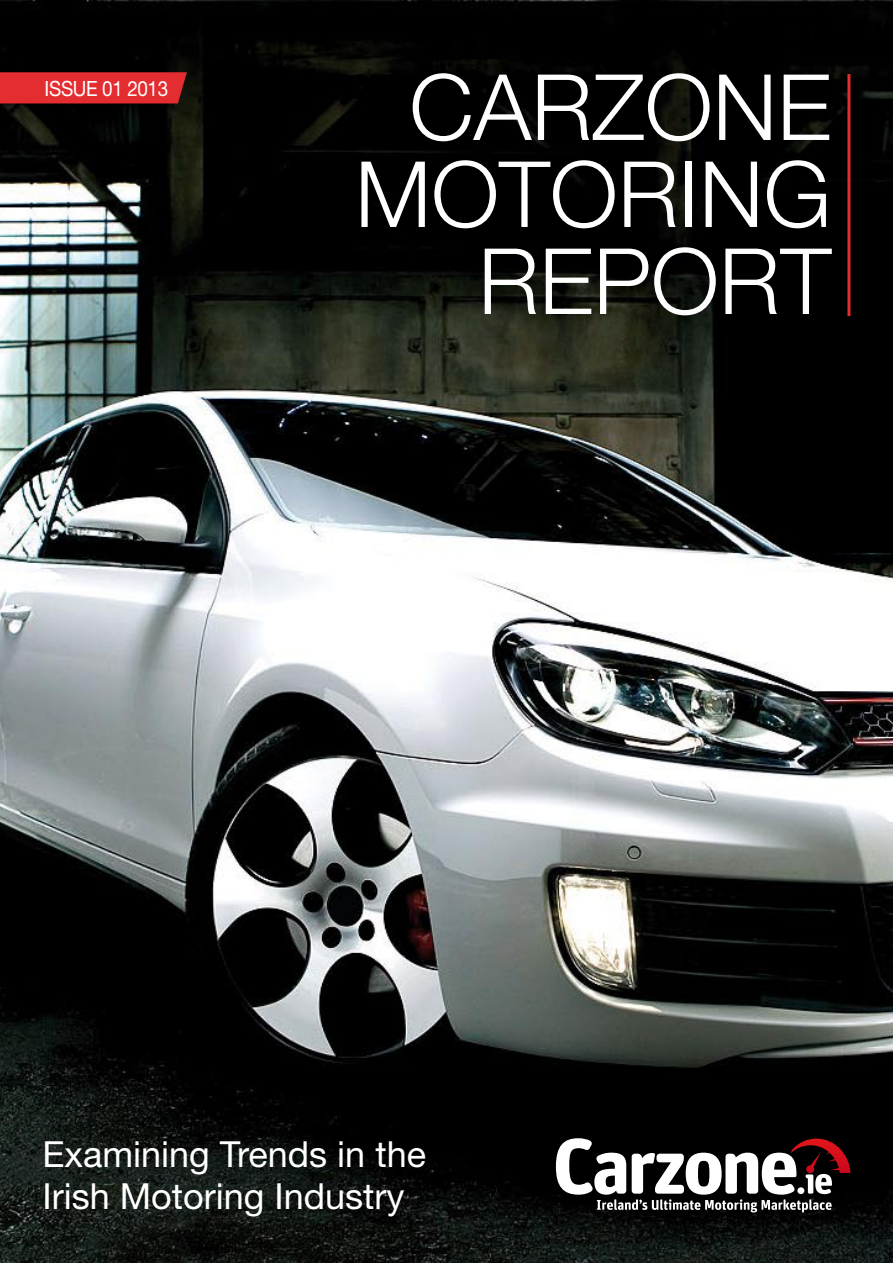
<style>
.page{position:relative;width:893px;height:1263px;background:#fff}
.page>*{position:absolute;margin:0;border:0;box-sizing:border-box;transform-origin:0 0}
.t1{font:300 91.5px/87px "Helvetica Neue";color:#fff;text-align:right}
.t2{font:36px/42px "Helvetica Neue";color:#fff}
.t3{font:21px "Helvetica Neue";letter-spacing:-.02em;color:#fff;scale:.9 1}
</style>
<div class="page">
<img style="left:0;top:0;width:893px;height:1263px">
<div style="left:0;top:72px;width:187px;height:31px;background:#e42d31"></div>
<svg style="left:556px;top:1138px;width:294px;height:74px"></svg>
<hr style="left:847px;top:74px;width:3px;height:242px;background:#e42d31">
<p class="t3" style="left:45px;top:76px;width:139px">Issue 01 2013</p>
<h1 class="t1" style="left:355px;top:62px;width:478px">CARZONE<br>MOTORING<br>REPORT</h1>
<p class="t2" style="left:43px;top:1132px;width:385px">Examining Trends in the<br>Irish Motoring Industry</p>
</div>
